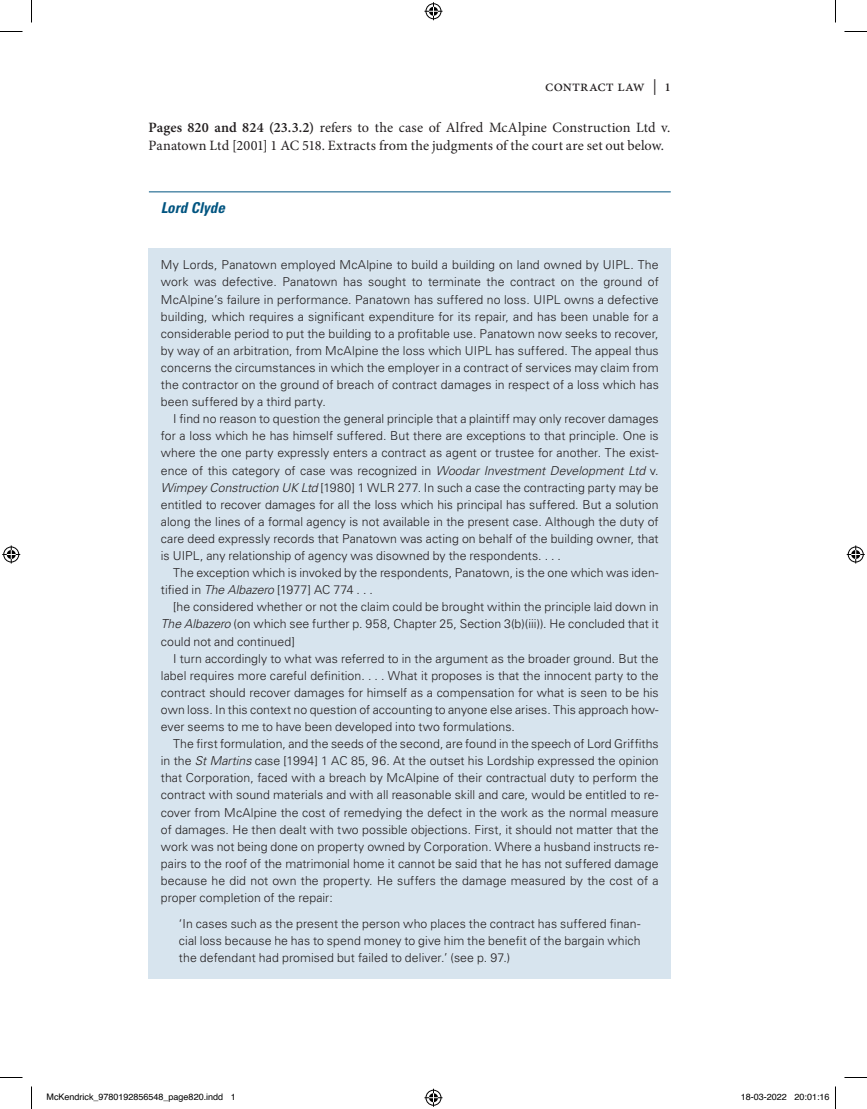
<style>
.page{position:relative;width:867px;height:1109px;background:#fff}
.page>*{position:absolute;margin:0;border:0;box-sizing:border-box;transform-origin:0 0}
.t1{font:15.75px "Minion Pro";letter-spacing:.005em;color:#231f20}
.t2{font:italic 700 condensed 15px "Univers LT Std";color:#005480}
.t3{font:14.25px/18px "Minion Pro";letter-spacing:.005em;color:#231f20}
.t4{font:300 12.3px/17.1px "Univers LT Std";letter-spacing:.005em;color:#231f20;text-align:justify}
.t5{font:9px "Helvetica";color:#000}
.s1{font-weight:600;font-size:12px}
.s2{font-weight:600}
.s3{font-style:italic}
</style>
<div class="page">
<div style="left:149px;top:248px;width:521px;height:730px;background:#d7e4ee"></div>
<hr style="left:149px;top:191px;width:521px;height:1px;background:#005480">
<svg style="left:0;top:31px;width:22px;height:1px"></svg>
<svg style="left:844px;top:31px;width:23px;height:1px"></svg>
<svg style="left:0;top:1077px;width:22px;height:1px"></svg>
<svg style="left:844px;top:1077px;width:23px;height:1px"></svg>
<svg style="left:31px;top:0;width:1px;height:23px"></svg>
<svg style="left:31px;top:1086px;width:1px;height:23px"></svg>
<svg style="left:835px;top:0;width:1px;height:23px"></svg>
<svg style="left:424px;top:2px;width:18px;height:18px"></svg>
<svg style="left:424px;top:1089px;width:18px;height:18px"></svg>
<svg style="left:2px;top:545px;width:18px;height:18px"></svg>
<svg style="left:846px;top:545px;width:18px;height:18px"></svg>
<svg style="left:835px;top:1086px;width:1px;height:23px"></svg>
<p class="t1" style="left:545px;top:76px;width:127px">CONTRACT LAW | <span class="s1">1</span></p>
<p class="t3" style="left:148px;top:118px;width:523px"><span class="s2">Pages 820 and 824 (23.3.2)</span> refers to the case of Alfred McAlpine Construction Ltd v.<br>Panatown Ltd [2001] 1 AC 518. Extracts from the judgments of the court are set out below.</p>
<p class="t2" style="left:161px;top:199px;width:66px">Lord Clyde</p>
<p class="t4" style="left:161px;top:256px;width:499px">My Lords, Panatown employed McAlpine to build a building on land owned by UIPL. The work was defective. Panatown has sought to terminate the contract on the ground of McAlpine’s failure in performance. Panatown has suffered no loss. UIPL owns a defective building, which requires a significant expenditure for its repair, and has been unable for a considerable period to put the building to a profitable use. Panatown now seeks to recover, by way of an arbitration, from McAlpine the loss which UIPL has suffered. The appeal thus concerns the circumstances in which the employer in a contract of services may claim from the contractor on the ground of breach of contract damages in respect of a loss which has been suffered by a third party.</p>
<p class="t4" style="left:161px;top:410px;width:499px;text-indent:12px">I find no reason to question the general principle that a plaintiff may only recover damages for a loss which he has himself suffered. But there are exceptions to that principle. One is where the one party expressly enters a contract as agent or trustee for another. The exist&shy;ence of this category of case was recognized in <span class="s3">Woodar Investment Development Ltd</span> v.<br><span class="s3">Wimpey Construction UK Ltd</span> [1980] 1 WLR 277. In such a case the contracting party may be entitled to recover damages for all the loss which his principal has suffered. But a solution along the lines of a formal agency is not available in the present case. Although the duty of care deed expressly records that Panatown was acting on behalf of the building owner, that is UIPL, any relationship of agency was disowned by the respondents. . . .</p>
<p class="t4" style="left:161px;top:564px;width:499px;text-indent:12px">The exception which is invoked by the respondents, Panatown, is the one which was iden&shy;tified in <span class="s3">The Albazero</span> [1977] AC 774 . . .</p>
<p class="t4" style="left:161px;top:598px;width:499px;text-indent:12px">[he considered whether or not the claim could be brought within the principle laid down in <span class="s3">The Albazero</span> (on which see further p. 958, Chapter 25, Section 3(b)(iii)). He concluded that it could not and continued]</p>
<p class="t4" style="left:161px;top:650px;width:499px;text-indent:12px">I turn accordingly to what was referred to in the argument as the broader ground. But the label requires more careful definition. . . . What it proposes is that the innocent party to the contract should recover damages for himself as a compensation for what is seen to be his own loss. In this context no question of accounting to anyone else arises. This approach how&shy;ever seems to me to have been developed into two formulations.</p>
<p class="t4" style="left:161px;top:735px;width:499px;text-indent:12px">The first formulation, and the seeds of the second, are found in the speech of Lord Griffiths in the <span class="s3">St Martins</span> case [1994] 1 AC 85, 96. At the outset his Lordship expressed the opinion that Corporation, faced with a breach by McAlpine of their contractual duty to perform the contract with sound materials and with all reasonable skill and care, would be entitled to re&shy;cover from McAlpine the cost of remedying the defect in the work as the normal measure of damages. He then dealt with two possible objections. First, it should not matter that the work was not being done on property owned by Corporation. Where a husband instructs re&shy;pairs to the roof of the matrimonial home it cannot be said that he has not suffered damage because he did not own the property. He suffers the damage measured by the cost of a proper completion of the repair:</p>
<p class="t4" style="left:179px;top:915px;width:463px">‘In cases such as the present the person who places the contract has suffered finan&shy;cial loss because he has to spend money to give him the benefit of the bargain which the defendant had promised but failed to deliver.’ (see p. 97.)</p>
<p class="t5" style="left:46px;top:1090px;width:191px">McKendrick_9780192856548_page820.indd 1</p>
<p class="t5" style="left:741px;top:1090px;width:90px">18-03-2022 20:01:16</p>
</div>
